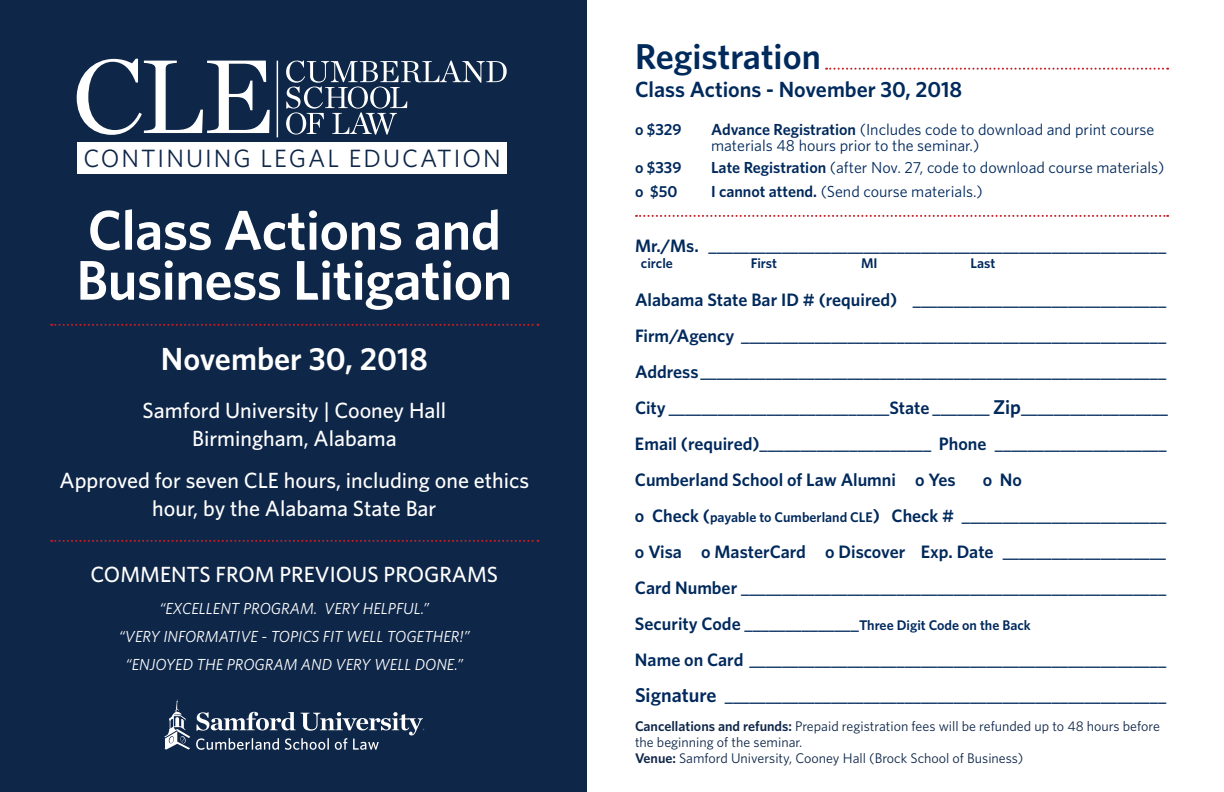
<style>
.page{position:relative;width:1224px;height:792px;background:#fff}
.page>*{position:absolute;margin:0;border:0;box-sizing:border-box;transform-origin:0 0}
.t1{font:600 56px/50px "Whitney";letter-spacing:-.01em;color:#fff}
.t2{font:600 36px "Whitney";color:#00295c}
.t3{font:600 32px "Whitney";color:#fff}
.t4{font:25px "Whitney";letter-spacing:.08em;color:#0e2648}
.t5{font:500 22px/28px "Whitney";color:#fff;text-align:center}
.t6{font:600 22px "Whitney";color:#00295c}
.t7{font:600 18px/36px "Whitney";color:#00295c;text-align:justify}
.t8{font:16px/16px "Whitney";color:#00295c}
.t9{font:italic 16px/28px "Whitney";color:#fff;text-align:center}
.t10{font:600 16px "Whitney";color:#00295c}
.t11{font:14px/16px "Whitney";color:#0e2648}
.t12{font:600 14px "Whitney";color:#00295c}
.s1{font-weight:600}
.s2{font-size:20px}
.s3{font-size:14px}
</style>
<div class="page">
<div style="left:0;top:0;width:586px;height:792px;background:#0e2648"></div>
<hr style="left:277px;top:61px;width:1px;height:76px;background:#fff">
<div style="left:77px;top:142px;width:430px;height:31px;background:#fff"></div>
<svg style="left:77px;top:59px;width:193px;height:76px"></svg>
<svg style="left:286px;top:61px;width:221px;height:74px"></svg>
<svg style="left:51px;top:540px;width:487px;height:2px"></svg>
<svg style="left:51px;top:324px;width:487px;height:2px"></svg>
<svg style="left:826px;top:68px;width:342px;height:2px"></svg>
<svg style="left:636px;top:215px;width:532px;height:2px"></svg>
<svg style="left:164px;top:699px;width:26px;height:51px"></svg>
<svg style="left:196px;top:712px;width:228px;height:38px"></svg>
<h3 class="t4" style="left:83px;top:141px;width:419px">CONTINUING LEGAL EDUCATION</h3>
<h1 class="t1" style="left:76px;top:204px;width:438px">Class Actions and<br>Business Litigation</h1>
<h3 class="t3" style="left:161px;top:337px;width:269px">November 30, 2018</h3>
<p class="t5" style="left:143px;top:396px;width:305px">Samford University | Cooney Hall<br>Birmingham, Alabama</p>
<p class="t5" style="left:60px;top:466px;width:471px">Approved for seven CLE hours, including one ethics hour, by the Alabama State Bar</p>
<p class="t5" style="left:91px;top:560px;width:409px">COMMENTS FROM PREVIOUS PROGRAMS</p>
<p class="t9" style="left:119px;top:594px;width:352px">“EXCELLENT PROGRAM. VERY HELPFUL.”<br>“VERY INFORMATIVE - TOPICS FIT WELL TOGETHER!” “ENJOYED THE PROGRAM AND VERY WELL DONE.”</p>
<h2 class="t2" style="left:635px;top:33px;width:187px">Registration</h2>
<p class="t6" style="left:635px;top:75px;width:329px">Class Actions - November 30, 2018</p>
<p class="t10" style="left:635px;top:119px;width:48px">o $329</p>
<p class="t8" style="left:711px;top:121px;width:445px"><span class="s1">Advance Registration</span> (Includes code to download and print course materials 48 hours prior to the seminar.)</p>
<p class="t10" style="left:635px;top:157px;width:48px">o $339</p>
<p class="t8" style="left:711px;top:159px;width:455px"><span class="s1">Late Registration</span> (after Nov. 27, code to download course materials)</p>
<p class="t10" style="left:635px;top:181px;width:44px">o $50</p>
<p class="t8" style="left:711px;top:183px;width:273px"><span class="s1">I cannot attend.</span> (Send course materials.)</p>
<p class="t7" style="left:635px;top:227px;width:533px">Mr./Ms. ________________________________________________________</p>
<p class="t12" style="left:641px;top:253px;width:33px">circle</p>
<p class="t12" style="left:751px;top:253px;width:28px">First</p>
<p class="t12" style="left:861px;top:253px;width:18px">MI</p>
<p class="t12" style="left:971px;top:253px;width:26px">Last</p>
<p class="t7" style="left:635px;top:281px;width:535px">Alabama State Bar ID # (required) _______________________________ Firm/Agency ____________________________________________________ Address_________________________________________________________ City ___________________________State _______ <span class="s2">Zip</span>__________________ Email (required)_____________________ Phone _____________________ Cumberland School of Law Alumni o Yes</p>
<p class="t7" style="left:635px;top:461px;width:533px;text-align:left;text-indent:348px">o No<br>o Check (<span class="s3">payable to Cumberland CLE</span>) Check # _________________________ o Visa o MasterCard o Discover Exp. Date ____________________ Card Number ____________________________________________________ Security Code ______________<span class="s3">Three Digit Code on the Back<br></span>Name on Card ___________________________________________________ <span class="s2">Signature</span> ______________________________________________________</p>
<p class="t11" style="left:635px;top:718px;width:526px"><span class="s1">Cancellations and refunds:</span> Prepaid registration fees will be refunded up to 48 hours before the beginning of the seminar.<br><span class="s1">Venue:</span> Samford University, Cooney Hall (Brock School of Business)</p>
</div>
